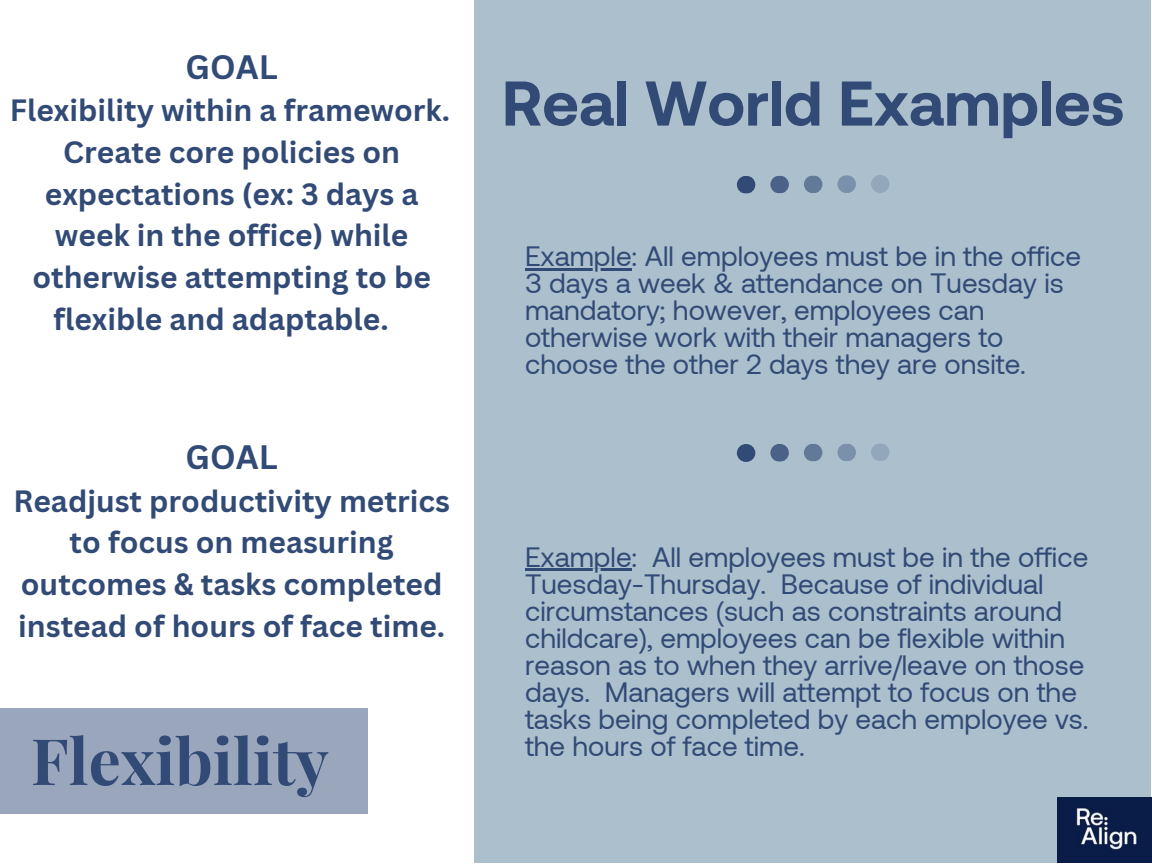
<style>
.page{position:relative;width:1152px;height:864px;background:#fff}
.page>*{position:absolute;margin:0;border:0;box-sizing:border-box;transform-origin:0 0}
.t1{font:700 64.05px "Playfair Display";color:#324b76}
.t2{font:700 63px "Aeonik";color:#324b76}
.t3{font:700 33px "Canva Sans";color:#324b76}
.t4{font:700 30px/41.7px "Canva Sans";color:#324b76;text-align:center}
.t5{font:27.9px/27px "Aeonik";color:#324b76}
</style>
<div class="page">
<div style="left:475px;top:0;width:676px;height:863px;background:#acbfcd"></div>
<hr style="left:525px;top:268px;width:107px;height:3px;background:#324b76">
<hr style="left:525px;top:569px;width:107px;height:2px;background:#324b76">
<svg style="left:770px;top:444px;width:19px;height:18px"></svg>
<div style="left:804px;top:444px;width:18px;height:18px;background:#627998;border-radius:50%"></div>
<div style="left:837px;top:443px;width:19px;height:18px;background:#7b90aa;border-radius:50%"></div>
<div style="left:871px;top:443px;width:19px;height:18px;background:#93a7bb;border-radius:50%"></div>
<div style="left:737px;top:444px;width:18px;height:18px;background:#324b76;border-radius:50%"></div>
<img style="left:1058px;top:798px;width:94px;height:65px">
<div style="left:770px;top:176px;width:19px;height:18px;background:#4a6287;border-radius:50%"></div>
<div style="left:804px;top:175px;width:18px;height:18px;background:#627998;border-radius:50%"></div>
<div style="left:837px;top:175px;width:19px;height:18px;background:#7b90aa;border-radius:50%"></div>
<div style="left:871px;top:175px;width:19px;height:18px;background:#93a7bb;border-radius:50%"></div>
<div style="left:737px;top:176px;width:18px;height:18px;background:#324b76;border-radius:50%"></div>
<div style="left:0;top:708px;width:367px;height:105px;background:#99a6bb"></div>
<p class="t3" style="left:186px;top:43px;width:94px">GOAL</p>
<p class="t4" style="left:10px;top:89px;width:442px">Flexibility within a framework.<br>Create core policies on expectations (ex: 3 days a week in the office) while otherwise attempting to be flexible and adaptable.</p>
<p class="t3" style="left:186px;top:434px;width:94px">GOAL</p>
<p class="t4" style="left:13px;top:479px;width:438px">Readjust productivity metrics to focus on measuring outcomes &amp; tasks completed instead of hours of face time.</p>
<h1 class="t1" style="left:31px;top:716px;width:299px">Flexibility</h1>
<h2 class="t2" style="left:502px;top:63px;width:624px">Real World Examples</h2>
<p class="t5" style="left:525px;top:242px;width:558px">Example: All employees must be in the office 3 days a week &amp; attendance on Tuesday is mandatory; however, employees can otherwise work with their managers to choose the other 2 days they are onsite.</p>
<p class="t5" style="left:525px;top:542px;width:565px">Example: All employees must be in the office Tuesday-Thursday. Because of individual circumstances (such as constraints around childcare), employees can be flexible within reason as to when they arrive/leave on those days. Managers will attempt to focus on the tasks being completed by each employee vs. the hours of face time.</p>
</div>
